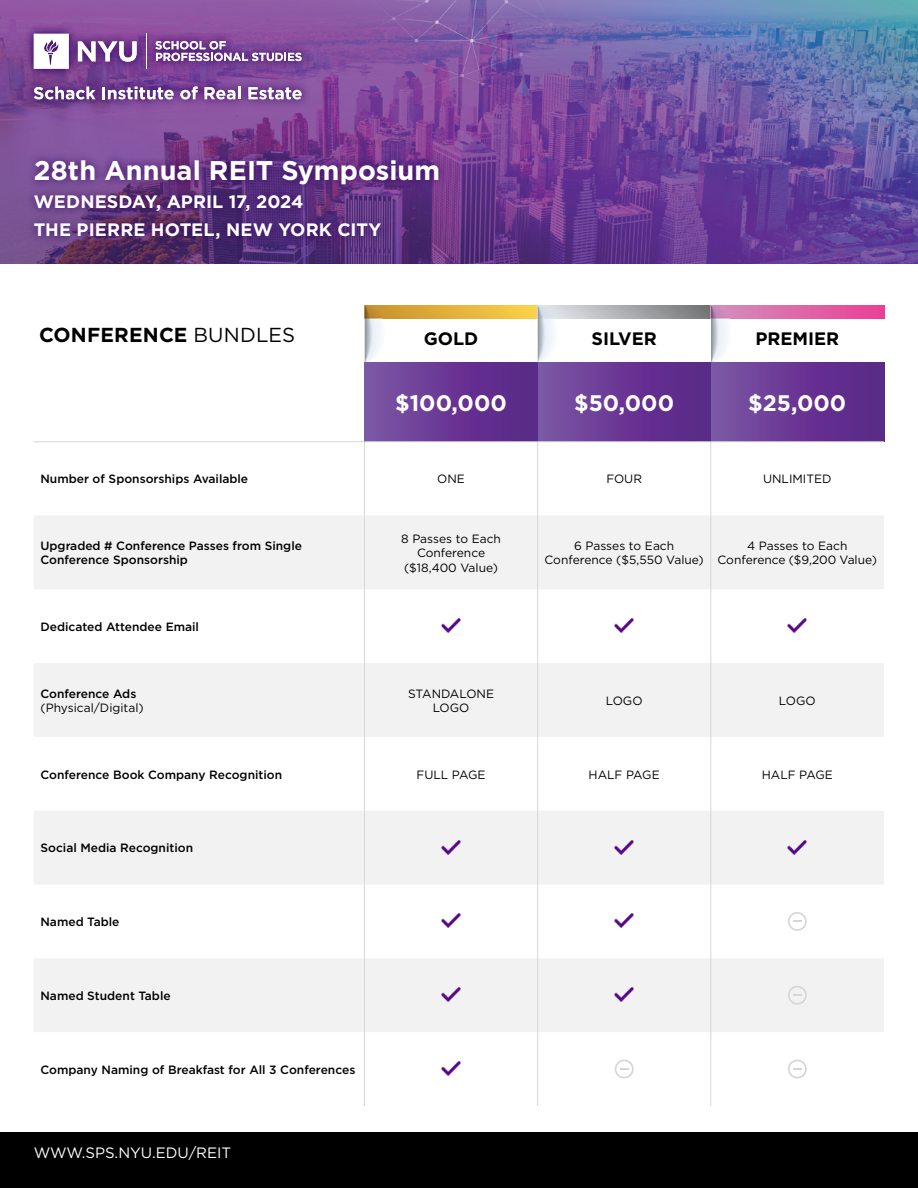
<style>
.page{position:relative;width:918px;height:1188px;background:#fff}
.page>*{position:absolute;margin:0;border:0;box-sizing:border-box;transform-origin:0 0}
.t1{font:700 27px "Gotham";letter-spacing:.005em;color:#fff}
.Table_Copy{font:700 22.5px "Gotham";color:#fff}
.t2{font:700 20.25px "Gotham";letter-spacing:.005em;color:#000}
.t3{font:700 18px/28.3px "Gotham";letter-spacing:.005em;color:#fff}
.Table_Copy-2{font:700 18px "Gotham";color:#000}
.t4{font:15px "Gotham";color:#fff}
.Table_Copy_-_Categories{font:500 12px/14.4px "Gotham";color:#000}
.Table_Copy-3{font:12px/14.4px "Gotham";color:#000;text-align:center}
.s1{font-weight:400}
</style>
<div class="page">
<div style="left:711px;top:362px;width:173px;height:80px;background:linear-gradient(to right,#7c53a4,#572185)"></div>
<div style="left:538px;top:362px;width:173px;height:80px;background:linear-gradient(to right,#7c53a4,#572185)"></div>
<div style="left:364px;top:362px;width:174px;height:80px;background:linear-gradient(to right,#7c53a4,#572285)"></div>
<svg style="left:387px;top:305px;width:151px;height:14px"></svg>
<svg style="left:560px;top:305px;width:151px;height:14px"></svg>
<svg style="left:733px;top:305px;width:151px;height:14px"></svg>
<svg style="left:559px;top:305px;width:1px;height:14px"></svg>
<img style="left:364px;top:305px;width:23px;height:57px">
<img style="left:538px;top:305px;width:21px;height:57px">
<img style="left:711px;top:305px;width:22px;height:57px">
<img style="left:0;top:0;width:918px;height:263px">
<div style="left:25px;top:150px;width:423px;height:99px;background:#330662;opacity:.9"></div>
<div style="left:24px;top:24px;width:287px;height:85px;background:#330662;opacity:.75"></div>
<hr style="left:146px;top:34px;width:1px;height:35px;background:#fff">
<svg style="left:78px;top:41px;width:59px;height:21px"></svg>
<svg style="left:34px;top:34px;width:35px;height:35px"></svg>
<svg style="left:155px;top:41px;width:147px;height:20px"></svg>
<svg style="left:34px;top:87px;width:62px;height:13px"></svg>
<svg style="left:102px;top:87px;width:72px;height:13px"></svg>
<svg style="left:180px;top:87px;width:18px;height:13px"></svg>
<svg style="left:205px;top:87px;width:35px;height:13px"></svg>
<svg style="left:248px;top:87px;width:54px;height:13px"></svg>
<svg style="left:34px;top:516px;width:850px;height:516px;fill:#f2f2f2"></svg>
<hr style="left:34px;top:441px;width:330px;height:1px;background:#d6d6d6">
<hr style="left:364px;top:442px;width:1px;height:74px;background:#d6d6d6">
<hr style="left:364px;top:441px;width:174px;height:1px;background:#d6d6d6">
<hr style="left:538px;top:441px;width:173px;height:1px;background:#d6d6d6">
<hr style="left:711px;top:441px;width:173px;height:1px;background:#d6d6d6">
<hr style="left:537px;top:442px;width:1px;height:74px;background:#d6d6d6">
<hr style="left:710px;top:442px;width:1px;height:74px;background:#d6d6d6">
<hr style="left:364px;top:516px;width:1px;height:73px;background:#d6d6d6">
<hr style="left:537px;top:516px;width:1px;height:73px;background:#d6d6d6">
<hr style="left:710px;top:516px;width:1px;height:73px;background:#d6d6d6">
<hr style="left:364px;top:589px;width:1px;height:74px;background:#d6d6d6">
<hr style="left:537px;top:589px;width:1px;height:74px;background:#d6d6d6">
<hr style="left:710px;top:589px;width:1px;height:74px;background:#d6d6d6">
<hr style="left:364px;top:663px;width:1px;height:74px;background:#d6d6d6">
<hr style="left:537px;top:663px;width:1px;height:74px;background:#d6d6d6">
<hr style="left:710px;top:663px;width:1px;height:74px;background:#d6d6d6">
<hr style="left:364px;top:737px;width:1px;height:74px;background:#d6d6d6">
<hr style="left:537px;top:737px;width:1px;height:74px;background:#d6d6d6">
<hr style="left:710px;top:737px;width:1px;height:74px;background:#d6d6d6">
<hr style="left:364px;top:811px;width:1px;height:74px;background:#d6d6d6">
<hr style="left:537px;top:811px;width:1px;height:74px;background:#d6d6d6">
<hr style="left:710px;top:811px;width:1px;height:74px;background:#d6d6d6">
<hr style="left:364px;top:885px;width:1px;height:73px;background:#d6d6d6">
<hr style="left:537px;top:885px;width:1px;height:73px;background:#d6d6d6">
<hr style="left:710px;top:885px;width:1px;height:73px;background:#d6d6d6">
<hr style="left:364px;top:958px;width:1px;height:74px;background:#d6d6d6">
<hr style="left:537px;top:958px;width:1px;height:74px;background:#d6d6d6">
<hr style="left:710px;top:958px;width:1px;height:74px;background:#d6d6d6">
<hr style="left:364px;top:1032px;width:1px;height:74px;background:#d6d6d6">
<hr style="left:537px;top:1032px;width:1px;height:74px;background:#d6d6d6">
<hr style="left:710px;top:1032px;width:1px;height:74px;background:#d6d6d6">
<img style="left:442px;top:617px;width:19px;height:19px">
<img style="left:615px;top:617px;width:19px;height:19px">
<img style="left:788px;top:617px;width:19px;height:19px">
<img style="left:442px;top:838px;width:19px;height:19px">
<img style="left:615px;top:838px;width:19px;height:19px">
<img style="left:788px;top:838px;width:19px;height:19px">
<img style="left:442px;top:912px;width:19px;height:19px">
<img style="left:615px;top:912px;width:19px;height:19px">
<svg style="left:788px;top:912px;width:19px;height:19px"></svg>
<img style="left:442px;top:986px;width:19px;height:19px">
<img style="left:615px;top:986px;width:19px;height:19px">
<svg style="left:788px;top:986px;width:19px;height:19px"></svg>
<img style="left:442px;top:1061px;width:19px;height:15px">
<svg style="left:615px;top:1060px;width:19px;height:18px"></svg>
<svg style="left:788px;top:1060px;width:19px;height:18px"></svg>
<div style="left:0;top:1133px;width:918px;height:55px;background:#000"></div>
<h1 class="t1" style="left:34px;top:152px;width:408px">28th Annual REIT Symposium</h1>
<h3 class="t3" style="left:34px;top:187px;width:349px">WEDNESDAY, APRIL 17, 2024<br>THE PIERRE HOTEL, NEW YORK CITY</h3>
<h2 class="t2" style="left:39px;top:321px;width:257px">CONFERENCE <span class="s1">BUNDLES</span></h2>
<p class="Table_Copy-2" style="left:424px;top:327px;width:56px">GOLD</p>
<p class="Table_Copy-2" style="left:592px;top:327px;width:67px">SILVER</p>
<p class="Table_Copy-2" style="left:755px;top:327px;width:85px">PREMIER</p>
<p class="Table_Copy" style="left:395px;top:388px;width:113px">$100,000</p>
<p class="Table_Copy" style="left:574px;top:388px;width:101px">$50,000</p>
<p class="Table_Copy" style="left:748px;top:388px;width:99px">$25,000</p>
<p class="Table_Copy_-_Categories" style="left:40px;top:472px;width:209px">Number of Sponsorships Available</p>
<p class="Table_Copy-3" style="left:437px;top:472px;width:29px">ONE</p>
<p class="Table_Copy-3" style="left:606px;top:472px;width:37px">FOUR</p>
<p class="Table_Copy-3" style="left:763px;top:472px;width:70px">UNLIMITED</p>
<p class="Table_Copy_-_Categories" style="left:41px;top:538px;width:263px">Upgraded # Conference Passes from Single<br>Conference Sponsorship</p>
<p class="Table_Copy-3" style="left:401px;top:531px;width:101px">8 Passes to Each<br>Conference ($18,400 Value)</p>
<p class="Table_Copy-3" style="left:545px;top:538px;width:161px">6 Passes to Each<br>Conference ($5,550 Value)</p>
<p class="Table_Copy-3" style="left:718px;top:538px;width:161px">4 Passes to Each<br>Conference ($9,200 Value)</p>
<p class="Table_Copy_-_Categories" style="left:41px;top:619px;width:160px">Dedicated Attendee Email</p>
<p class="Table_Copy_-_Categories" style="left:41px;top:686px;width:97px">Conference Ads</p>
<p class="Table_Copy-3" style="left:41px;top:700px;width:105px">(Physical/Digital)</p>
<p class="Table_Copy-3" style="left:408px;top:686px;width:88px">STANDALONE<br>LOGO</p>
<p class="Table_Copy-3" style="left:606px;top:693px;width:38px">LOGO</p>
<p class="Table_Copy-3" style="left:779px;top:693px;width:38px">LOGO</p>
<p class="Table_Copy_-_Categories" style="left:41px;top:767px;width:243px">Conference Book Company Recognition</p>
<p class="Table_Copy-3" style="left:417px;top:767px;width:71px">FULL PAGE</p>
<p class="Table_Copy-3" style="left:589px;top:767px;width:73px">HALF PAGE</p>
<p class="Table_Copy-3" style="left:762px;top:767px;width:73px">HALF PAGE</p>
<p class="Table_Copy_-_Categories" style="left:41px;top:841px;width:154px">Social Media Recognition</p>
<p class="Table_Copy_-_Categories" style="left:41px;top:915px;width:80px">Named Table</p>
<p class="Table_Copy_-_Categories" style="left:41px;top:988px;width:132px">Named Student Table</p>
<p class="Table_Copy_-_Categories" style="left:41px;top:1062px;width:316px">Company Naming of Breakfast for All 3 Conferences</p>
<p class="t4" style="left:34px;top:1143px;width:199px">WWW.SPS.NYU.EDU/REIT</p>
</div>
